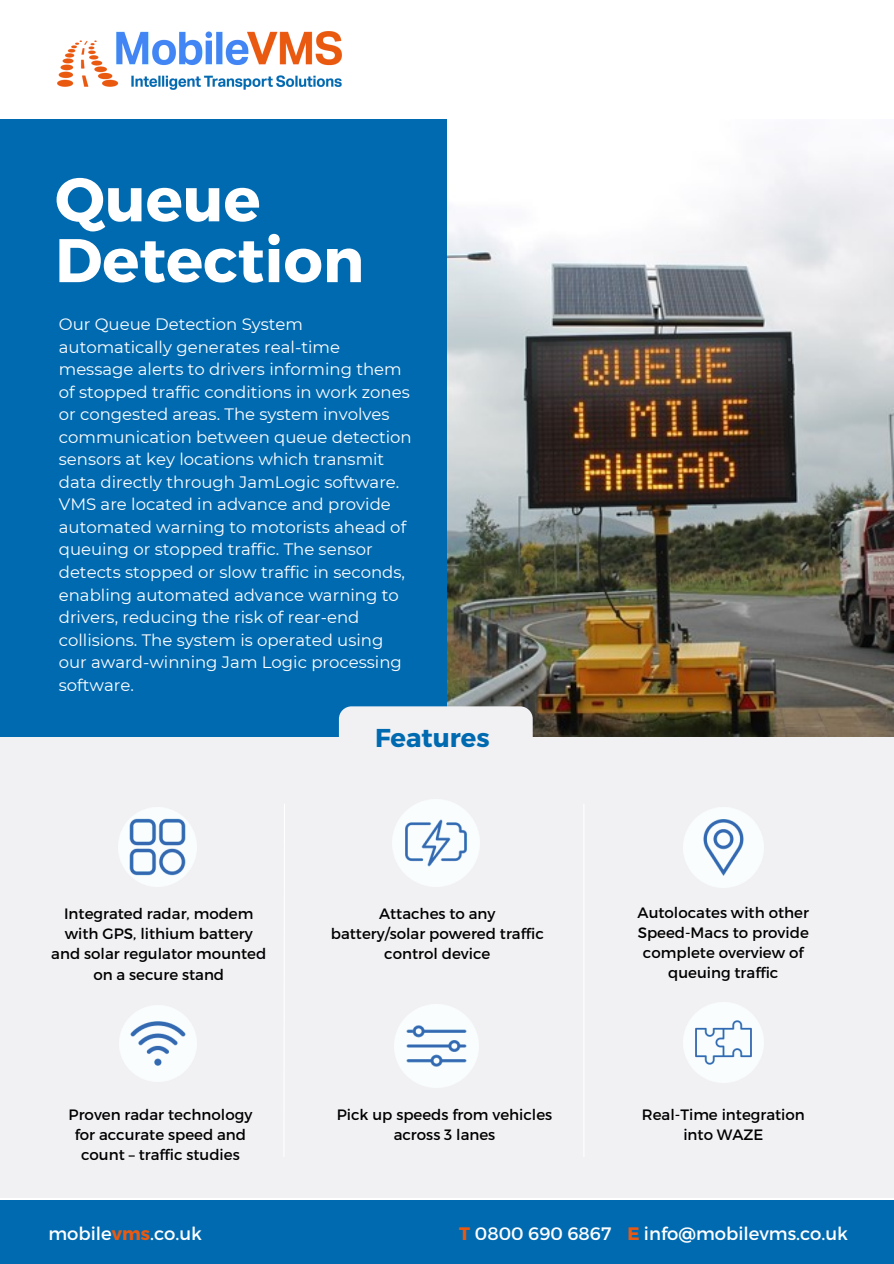
<style>
.page{position:relative;width:894px;height:1264px;background:#fff}
.page>*{position:absolute;margin:0;border:0;box-sizing:border-box;transform-origin:0 0}
.t1{font:700 61.5px "Montserrat";color:#fff}
.t2{font:700 25.8px "Montserrat";color:#006ab1}
.t3{font:18px "Montserrat";color:#fff}
.t4{font:16.5px/22.5px "Montserrat";color:#fff}
.t5{font:15px/20.2px "Montserrat";color:#000;text-align:center}
.s1{font-weight:700;color:#ea5910}
</style>
<div class="page">
<div style="left:0;top:119px;width:893px;height:618px;background:#006ab1"></div>
<img style="left:447px;top:119px;width:446px;height:618px">
<div style="left:339px;top:706px;width:193px;height:66px;background:#f1f1f4;border-radius:13px"></div>
<div style="left:0;top:1199px;width:893px;height:64px;background:#006ab1"></div>
<div style="left:0;top:737px;width:893px;height:460px;background:#f1f1f4"></div>
<svg style="left:284px;top:804px;width:1px;height:172px"></svg>
<hr style="left:583px;top:804px;width:1px;height:352px;background:#fff">
<img style="left:118px;top:807px;width:79px;height:79px">
<img style="left:392px;top:799px;width:87px;height:87px">
<img style="left:683px;top:807px;width:80px;height:80px">
<img style="left:120px;top:1005px;width:76px;height:76px">
<img style="left:395px;top:1004px;width:83px;height:83px">
<img style="left:683px;top:1002px;width:79px;height:80px">
<img style="left:57px;top:31px;width:284px;height:59px">
<p class="t1" style="left:55px;top:159px;width:207px">Queue</p>
<p class="t1" style="left:55px;top:220px;width:310px">Detection</p>
<p class="t4" style="left:59px;top:313px;width:354px">Our Queue Detection System automatically generates real-time message alerts to drivers informing them of stopped traffic conditions in work zones or congested areas. The system involves communication between queue detection sensors at key locations which transmit data directly through JamLogic software.<br>VMS are located in advance and provide automated warning to motorists ahead of queuing or stopped traffic. The sensor detects stopped or slow traffic in seconds, enabling automated advance warning to drivers, reducing the risk of rear-end collisions. The system is operated using our award-winning Jam Logic processing software.</p>
<p class="t2" style="left:375px;top:721px;width:116px">Features</p>
<p class="t5" style="left:51px;top:902px;width:216px">Integrated radar, modem with GPS, lithium battery and solar regulator mounted on a secure stand</p>
<p class="t5" style="left:637px;top:901px;width:173px">Autolocates with other<br>Speed-Macs to provide complete overview of queuing traffic</p>
<p class="t5" style="left:331px;top:902px;width:214px">Attaches to any battery/solar powered traffic control device</p>
<p class="t5" style="left:69px;top:1103px;width:185px">Proven radar technology for accurate speed and count – traffic studies</p>
<p class="t5" style="left:641px;top:1103px;width:164px">Real-Time integration into WAZE</p>
<p class="t5" style="left:337px;top:1103px;width:217px">Pick up speeds from vehicles across 3 lanes</p>
<p class="t3" style="left:48px;top:1221px;width:155px">mobile<span class="s1">vms</span>.co.uk</p>
<p class="t3" style="left:459px;top:1221px;width:153px"><span class="s1">T</span> 0800 690 6867</p>
<p class="t3" style="left:627px;top:1221px;width:222px"><span class="s1">E</span> info@mobilevms.co.uk</p>
</div>
